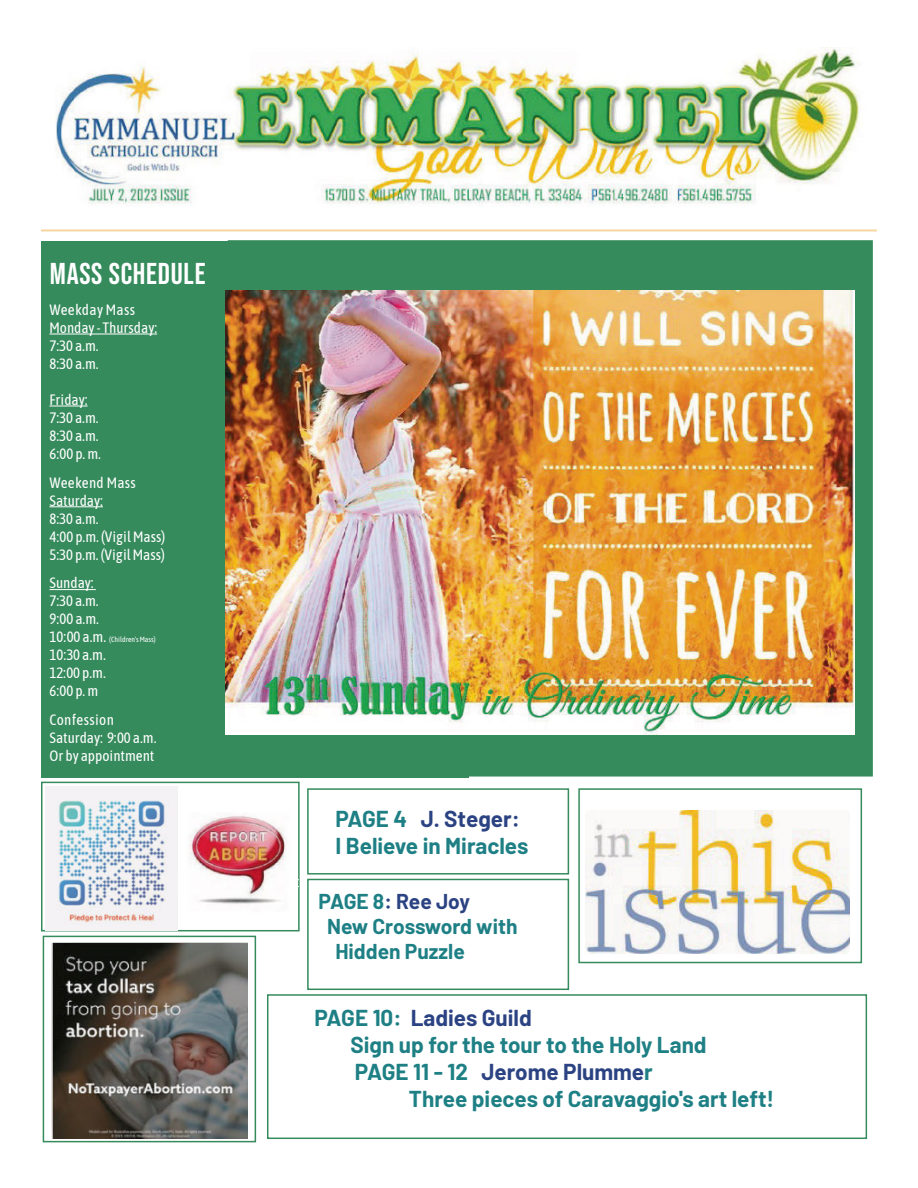
<style>
.page{position:relative;width:918px;height:1188px;background:#fff}
.page>*{position:absolute;margin:0;border:0;box-sizing:border-box;transform-origin:0 0}
.Header_2_White{font:30px "Bebas Neue";letter-spacing:.025em;color:#fff}
.Main_Body_Text{font:700 22.5px "Hcxhjy Barlow";color:#1e8085}
.Main_Body_Text-2{font:700 22.5px "Hcxhjy Barlow";color:#2c4383}
.Main_Body_Text-3{font:700 22.5px "Hhxtbv Barlow";color:#1e8085}
.Main_Body_Text-4{font:700 21px "Hcxhjy Barlow";color:#1e8085}
.Main_Body_Text-5{font:700 21px "Hcxhjy Barlow";letter-spacing:-.005em;color:#2c4383}
.Main_Body_Text_White{font:15px "Yhnrng Asap Condensed";color:#fff}
.Subheader_Secondary{font:15px "Yhnrng Asap Condensed";letter-spacing:.025em;color:#fff}
.Main_Body_Text_White-2{font:15px "Wdxhrl Asap Condensed";color:#fff}
.Main_Body_Text_White-3{font:7.5px "Wdxhrl Asap Condensed";color:#fff}
.s1{font-family:"Yhnrng Asap Condensed";font-size:15px}
.s2{font-family:"Hhxtbv Barlow";color:#1e8085}
.s3{color:#1e8085}
</style>
<div class="page">
<div style="left:43px;top:936px;width:213px;height:206px;background:#fff;border:2px solid #368b5d"></div>
<div style="left:41px;top:782px;width:259px;height:149px;background:#fff;border:2px solid #368b5d"></div>
<div style="left:41px;top:241px;width:428px;height:537px;background:#368b5d"></div>
<hr style="left:50px;top:334px;width:107px;height:1px;background:#fff">
<hr style="left:50px;top:406px;width:38px;height:1px;background:#fff">
<hr style="left:50px;top:506px;width:53px;height:1px;background:#fff">
<hr style="left:50px;top:589px;width:46px;height:1px;background:#fff">
<hr style="left:41px;top:230px;width:836px;height:1px;background:#f8d49e">
<img style="left:56px;top:48px;width:804px;height:159px">
<img style="left:45px;top:786px;width:132px;height:144px">
<img style="left:52px;top:943px;width:196px;height:196px">
<img style="left:189px;top:813px;width:98px;height:91px">
<div style="left:228px;top:240px;width:645px;height:537px;background:#368b5d;border:3px solid #368b5d"></div>
<div style="left:578px;top:788px;width:284px;height:175px;background:#fff;border:2px solid #368b5d"></div>
<img style="left:226px;top:291px;width:628px;height:443px">
<img style="left:586px;top:811px;width:263px;height:142px">
<div style="left:307px;top:788px;width:262px;height:87px;background:#fff;border:2px solid #368b5d"></div>
<div style="left:307px;top:879px;width:262px;height:111px;background:#fff;border:2px solid #368b5d"></div>
<div style="left:267px;top:994px;width:600px;height:145px;background:#fff;border:2px solid #368b5d"></div>
<p class="Header_2_White" style="left:50px;top:257px;width:157px">MASS SCHEDULE</p>
<p class="Subheader_Secondary" style="left:50px;top:299px;width:87px">Weekday Mass</p>
<p class="Main_Body_Text_White" style="left:50px;top:317px;width:109px">Monday - Thursday:</p>
<p class="Main_Body_Text_White" style="left:50px;top:335px;width:51px">7:30 a.m.</p>
<p class="Main_Body_Text_White" style="left:50px;top:353px;width:51px">8:30 a.m.</p>
<p class="Main_Body_Text_White" style="left:50px;top:389px;width:40px">Friday:</p>
<p class="Main_Body_Text_White" style="left:50px;top:407px;width:51px">7:30 a.m.</p>
<p class="Main_Body_Text_White" style="left:50px;top:425px;width:51px">8:30 a.m.</p>
<p class="Main_Body_Text_White" style="left:50px;top:443px;width:53px">6:00 p. m.</p>
<p class="Subheader_Secondary" style="left:50px;top:472px;width:88px">Weekend Mass</p>
<p class="Main_Body_Text_White" style="left:50px;top:490px;width:55px">Saturday:</p>
<p class="Main_Body_Text_White" style="left:50px;top:508px;width:51px">8:30 a.m.</p>
<p class="Main_Body_Text_White-2" style="left:50px;top:526px;width:117px">4:00 p.m. (Vigil Mass)</p>
<p class="Main_Body_Text_White" style="left:50px;top:544px;width:117px">5:30 p.m. (Vigil Mass)</p>
<p class="Main_Body_Text_White" style="left:50px;top:573px;width:46px">Sunday:</p>
<p class="Main_Body_Text_White" style="left:50px;top:591px;width:51px">7:30 a.m.</p>
<p class="Main_Body_Text_White" style="left:50px;top:609px;width:51px">9:00 a.m.</p>
<p class="Main_Body_Text_White-3" style="left:50px;top:635px;width:108px"><span class="s1">10:00 a.m.</span> (Children's Mass)</p>
<p class="Main_Body_Text_White" style="left:50px;top:645px;width:58px">10:30 a.m.</p>
<p class="Main_Body_Text_White" style="left:50px;top:663px;width:58px">12:00 p.m.</p>
<p class="Main_Body_Text_White-2" style="left:50px;top:681px;width:50px">6:00 p. m</p>
<p class="Subheader_Secondary" style="left:50px;top:710px;width:66px">Confession</p>
<p class="Main_Body_Text_White" style="left:50px;top:728px;width:109px">Saturday: 9:00 a.m.</p>
<p class="Main_Body_Text_White" style="left:50px;top:746px;width:106px">Or by appointment</p>
<p class="Main_Body_Text-2" style="left:335px;top:802px;width:186px"><span class="s2">PAGE 4</span> J. Steger:</p>
<p class="Main_Body_Text-3" style="left:335px;top:829px;width:195px">I Believe in Miracles</p>
<p class="Main_Body_Text-5" style="left:319px;top:886px;width:153px"><span class="s3">PAGE 8</span>: Ree Joy</p>
<p class="Main_Body_Text-4" style="left:327px;top:911px;width:192px">New Crossword with</p>
<p class="Main_Body_Text-4" style="left:335px;top:936px;width:131px">Hidden Puzzle</p>
<p class="Main_Body_Text-2" style="left:314px;top:1001px;width:219px"><span class="s3">PAGE 10:</span> Ladies Guild</p>
<p class="Main_Body_Text" style="left:350px;top:1028px;width:358px">Sign up for the tour to the Holy Land</p>
<p class="Main_Body_Text-2" style="left:355px;top:1055px;width:299px"><span class="s2">PAGE 11 - 12</span> Jerome Plumme<span class="s3">r</span></p>
<p class="Main_Body_Text" style="left:409px;top:1082px;width:367px">Three pieces of Caravaggio's art left!</p>
</div>
